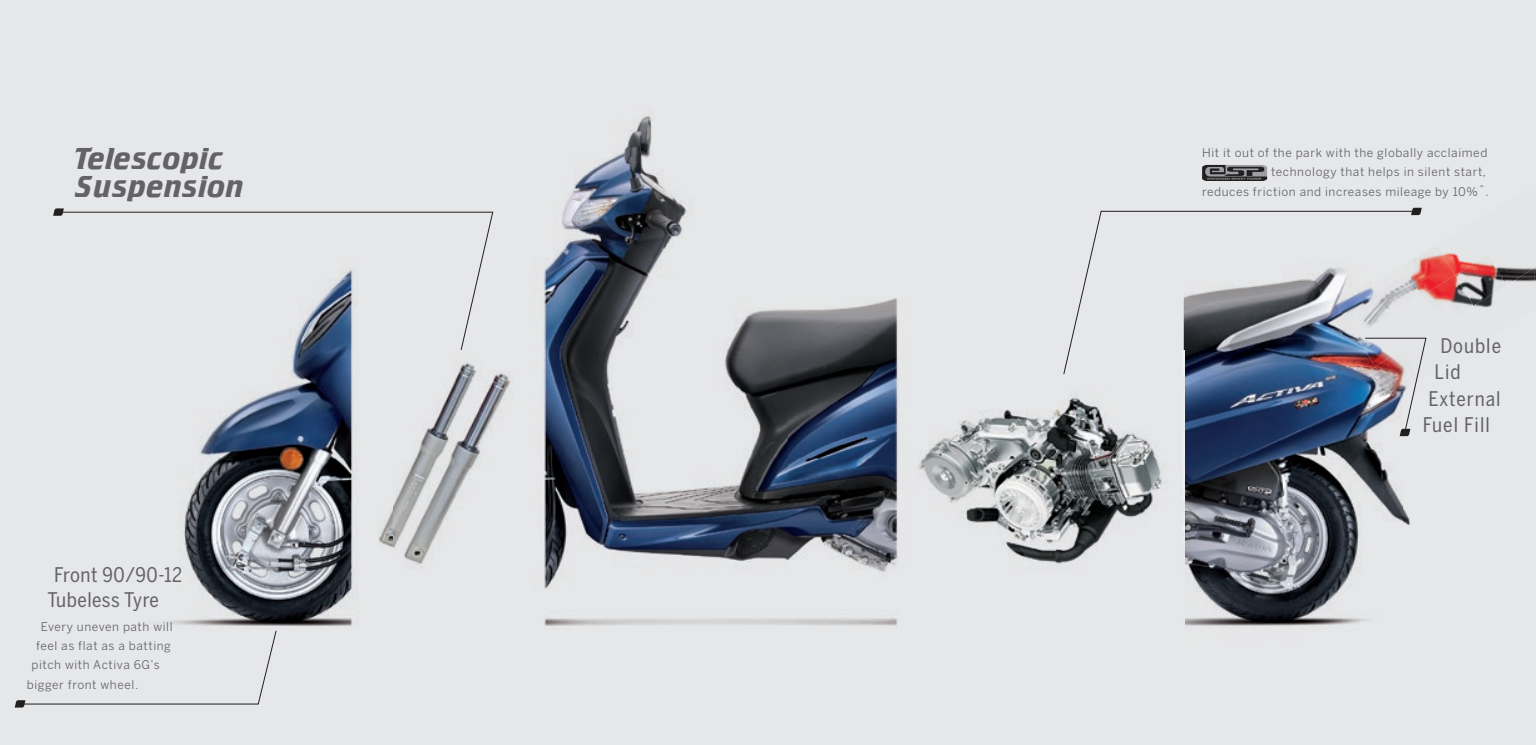
<style>
.page{position:relative;width:1536px;height:745px;background:#fff}
.page>*{position:absolute;margin:0;border:0;box-sizing:border-box;transform-origin:0 0}
.t1{font:700 30.62px/27.9px "Cricket";color:#636366}
.t2{font:20px/25px "Benton Sans Cond";letter-spacing:.035em;color:#636366}
.t3{font:11.88px/19.4px "Benton Sans";letter-spacing:.05em;color:#636366;text-align:right}
</style>
<div class="page">
<img style="left:1534px;top:245px;width:2px;height:64px">
<img style="left:0;top:0;width:1183px;height:744px">
<img style="left:1183px;top:374px;width:220px;height:370px">
<div style="left:1403px;top:376px;width:45px;height:368px;background:#e6e7e9"></div>
<img style="left:1469px;top:204px;width:51px;height:30px">
<img style="left:1436px;top:224px;width:51px;height:31px">
<img style="left:1416px;top:245px;width:39px;height:30px">
<img style="left:1416px;top:265px;width:6px;height:30px">
<img style="left:1454px;top:255px;width:52px;height:30px">
<img style="left:1422px;top:275px;width:51px;height:30px">
<img style="left:1416px;top:295px;width:24px;height:30px">
<img style="left:1506px;top:267px;width:28px;height:48px">
<img style="left:1473px;top:285px;width:52px;height:50px">
<div style="left:1440px;top:305px;width:52px;height:51px;background:#e4e5e7"></div>
<div style="left:1416px;top:325px;width:43px;height:51px;background:#e4e5e7"></div>
<div style="left:15px;top:629px;width:262px;height:78px;background:#e6e7e9"></div>
<div style="left:57px;top:211px;width:436px;height:139px;background:#e6e7e9"></div>
<svg style="left:53px;top:208px;width:11px;height:8px"></svg>
<svg style="left:1063px;top:210px;width:353px;height:164px;background:#bfc2c8"></svg>
<svg style="left:1411px;top:208px;width:10px;height:7px"></svg>
<svg style="left:1202px;top:165px;width:65px;height:16px"></svg>
<img style="left:1364px;top:337px;width:62px;height:99px">
<h1 class="t1" style="left:75px;top:145px;width:170px">Telescopic<br>Suspension</h1>
<h2 class="t2" style="left:48px;top:562px;width:136px;text-indent:7px">Front 90/90-12<br>Tubeless Tyre</h2>
<p class="t3" style="left:41px;top:616px;width:133px">Every uneven path will</p>
<p class="t3" style="left:36px;top:635px;width:136px">feel as flat as a batting</p>
<p class="t3" style="left:31px;top:654px;width:130px">pitch with Activa 6G’s</p>
<p class="t3" style="left:27px;top:674px;width:113px">bigger front wheel.</p>
<p class="t3" style="left:1202px;top:142px;width:288px">Hit it out of the park with the globally acclaimed technology that helps in silent start,<br>reduces friction and increases mileage by 10%^.</p>
<h2 class="t2" style="left:1440px;top:333px;width:62px">Double</h2>
<h2 class="t2" style="left:1434px;top:359px;width:28px">Lid</h2>
<h2 class="t2" style="left:1428px;top:385px;width:74px">External</h2>
<h2 class="t2" style="left:1422px;top:411px;width:69px">Fuel Fill</h2>
</div>
